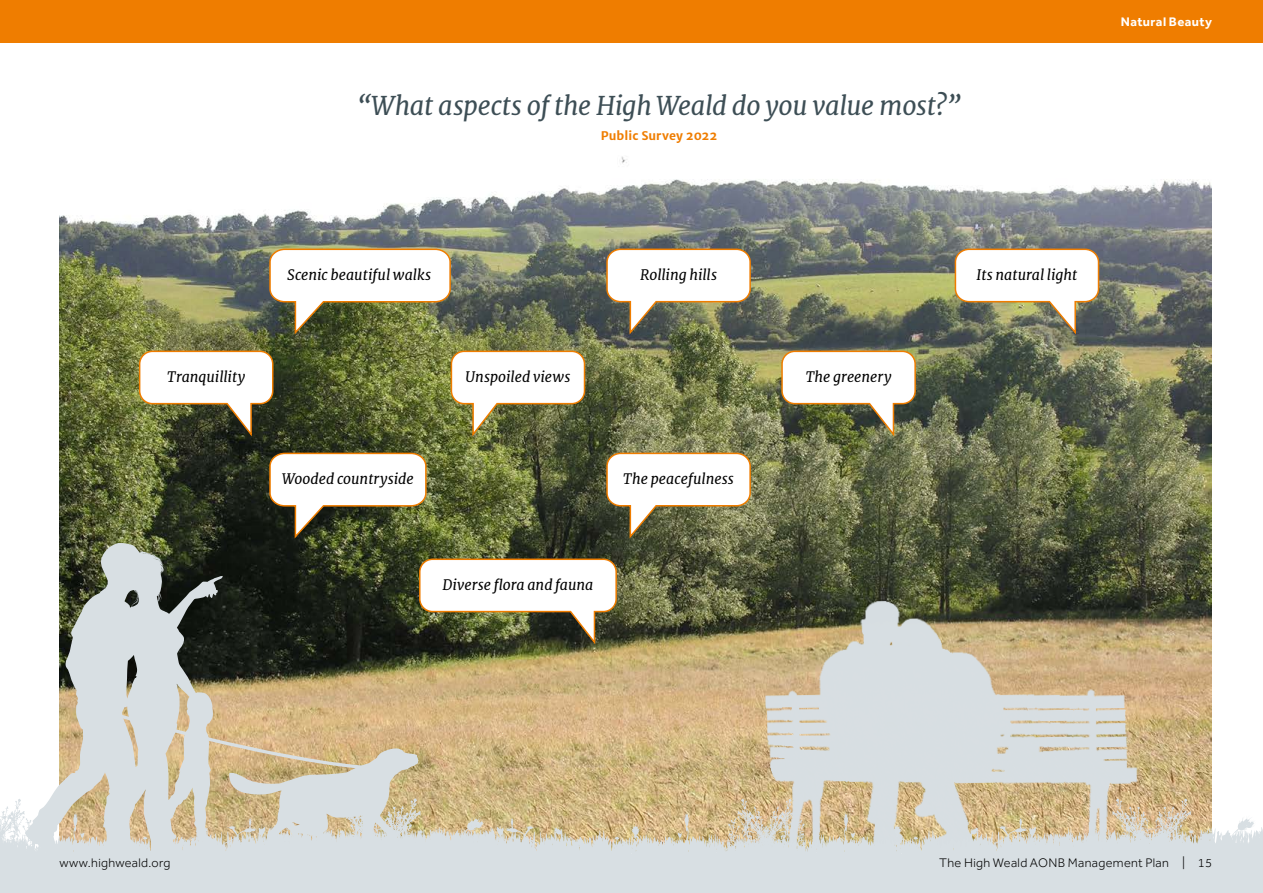
<style>
.page{position:relative;width:1263px;height:893px;background:#fff}
.page>*{position:absolute;margin:0;border:0;box-sizing:border-box;transform-origin:0 0}
.t1{font:italic 25.5px "Merriweather";letter-spacing:-.01em;color:#3d4e55}
.t2{font:italic 14.25px "Merriweather";color:#000}
.t3{font:300 12.75px "Effra CC";letter-spacing:.025em;color:#000}
.t4{font:700 12.75px "Effra CC";letter-spacing:.035em;color:#fff}
.t5{font:700 12px "Merriweather Sans";color:#ef7d00}
</style>
<div class="page">
<img style="left:60px;top:156px;width:1152px;height:555px">
<svg style="left:59px;top:543px;width:164px;height:168px;background:#8e938d"></svg>
<svg style="left:0;top:711px;width:1263px;height:145px;background:#d7c9ad"></svg>
<div style="left:0;top:856px;width:1263px;height:37px;background:#d8dfe3"></div>
<svg style="left:138px;top:350px;width:136px;height:89px"></svg>
<svg style="left:268px;top:452px;width:159px;height:88px"></svg>
<svg style="left:269px;top:248px;width:183px;height:88px"></svg>
<svg style="left:605px;top:452px;width:147px;height:89px"></svg>
<svg style="left:605px;top:248px;width:147px;height:88px"></svg>
<svg style="left:954px;top:248px;width:146px;height:88px"></svg>
<svg style="left:450px;top:350px;width:136px;height:89px"></svg>
<svg style="left:418px;top:558px;width:200px;height:89px"></svg>
<svg style="left:780px;top:350px;width:137px;height:89px"></svg>
<img style="left:742px;top:582px;width:411px;height:274px">
<div style="left:0;top:0;width:1263px;height:43px;background:#ef7d00"></div>
<h1 class="t1" style="left:357px;top:89px;width:605px">“What aspects of the High Weald do you value most?”</h1>
<p class="t5" style="left:601px;top:128px;width:118px">Public Survey 2022</p>
<p class="t4" style="left:1121px;top:13px;width:93px">Natural Beauty</p>
<p class="t2" style="left:167px;top:367px;width:80px">Tranquillity</p>
<p class="t2" style="left:287px;top:265px;width:146px">Scenic beautiful walks</p>
<p class="t2" style="left:282px;top:469px;width:133px">Wooded countryside</p>
<p class="t2" style="left:466px;top:367px;width:106px">Unspoiled views</p>
<p class="t2" style="left:640px;top:265px;width:79px">Rolling hills</p>
<p class="t2" style="left:977px;top:265px;width:102px">Its natural light</p>
<p class="t2" style="left:623px;top:469px;width:112px">The peacefulness</p>
<p class="t2" style="left:806px;top:367px;width:87px">The greenery</p>
<p class="t2" style="left:442px;top:575px;width:152px">Diverse flora and fauna</p>
<p class="t3" style="left:60px;top:856px;width:112px">www.highweald.org</p>
<p class="t3" style="left:939px;top:856px;width:274px">The High Weald AONB Management Plan | 15</p>
</div>
